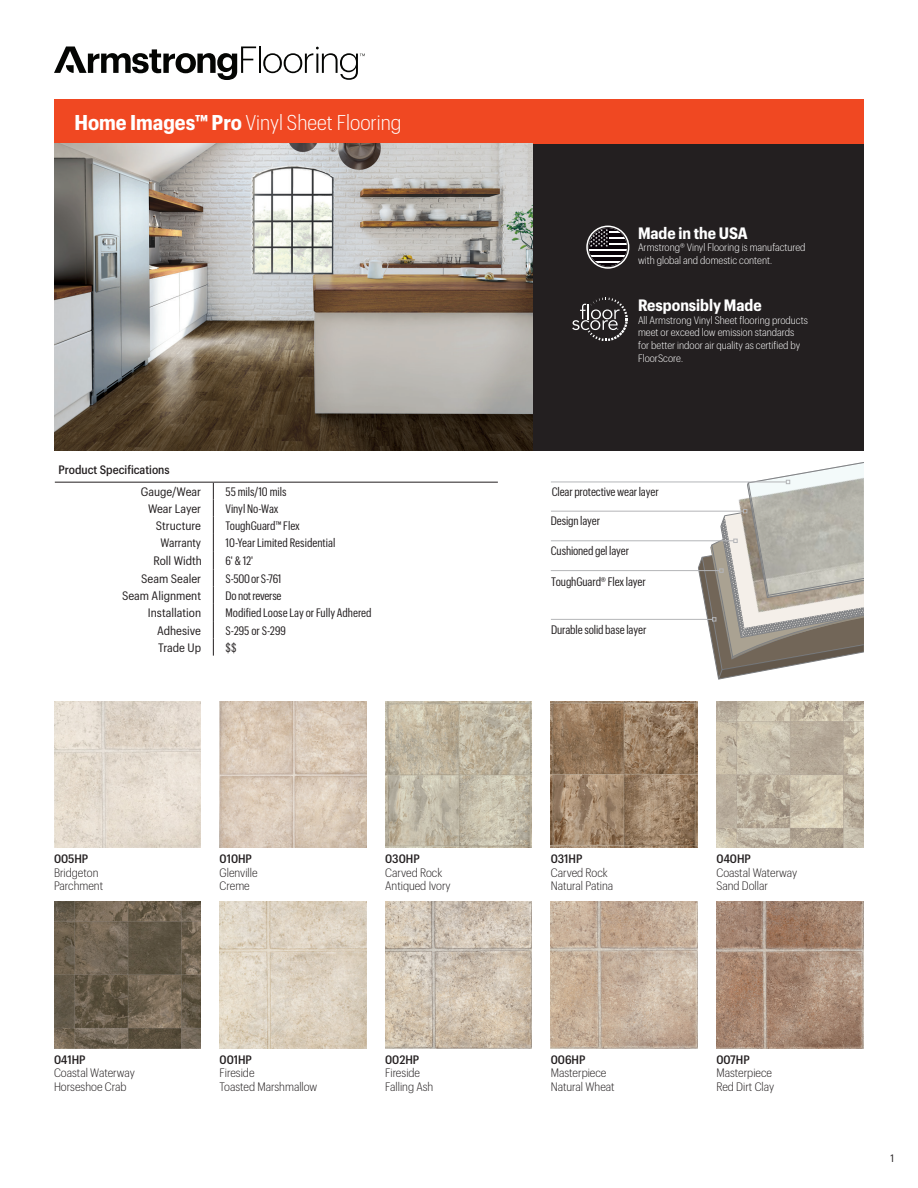
<style>
.page{position:relative;width:918px;height:1188px;background:#fff}
.page>*{position:absolute;margin:0;border:0;box-sizing:border-box;transform-origin:0 0}
.t1{font:300 21px "Graphik Compact";color:#fff}
.t2{font:700 16.2px "Graphik Compact";color:#fff}
.SKU_and_Color{font:12.15px "Graphik Cond";letter-spacing:-.01em;color:#231f20}
.t3{font:300 12px "Graphik Compact";color:#231f20}
.SKU_and_Color-2{font:12px "Graphik Cond";letter-spacing:-.01em;color:#231f20}
.t4{font:12px "Graphik Compact";color:#231f20}
.t5{font:500 12px "Graphik Compact";color:#231f20}
.t6{font:12px "Graphik Compact";color:#231f20;scale:.95 1}
.t7{font:300 10.5px/12.9px "Graphik Compact";color:#fff}
.t8{font:10.5px "Graphik Compact";color:#231f20}
.s1{font-weight:700}
</style>
<div class="page">
<hr style="left:259px;top:46px;width:2px;height:27px;background:#040503">
<svg style="left:54px;top:46px;width:202px;height:34px"></svg>
<svg style="left:263px;top:47px;width:102px;height:33px"></svg>
<hr style="left:551px;top:482px;width:235px;height:1px;background:#b4b5b8">
<hr style="left:551px;top:540px;width:183px;height:1px;background:#b4b5b8">
<hr style="left:551px;top:570px;width:169px;height:1px;background:#b4b5b8">
<hr style="left:551px;top:619px;width:162px;height:1px;background:#b4b5b8">
<div style="left:54px;top:99px;width:810px;height:45px;background:#f04822"></div>
<div style="left:485px;top:144px;width:379px;height:306px;background:#231f20"></div>
<svg style="left:213px;top:483px;width:1px;height:173px"></svg>
<hr style="left:55px;top:482px;width:158px;height:1px;background:#231f20">
<hr style="left:213px;top:482px;width:285px;height:1px;background:#231f20">
<img style="left:54px;top:701px;width:147px;height:147px">
<img style="left:220px;top:701px;width:146px;height:147px">
<img style="left:716px;top:701px;width:147px;height:147px">
<img style="left:385px;top:701px;width:147px;height:147px">
<img style="left:551px;top:701px;width:147px;height:147px">
<img style="left:54px;top:901px;width:147px;height:147px">
<img style="left:54px;top:144px;width:479px;height:306px">
<img style="left:220px;top:901px;width:146px;height:147px">
<img style="left:385px;top:901px;width:147px;height:147px">
<img style="left:551px;top:901px;width:147px;height:147px">
<img style="left:716px;top:901px;width:147px;height:147px">
<hr style="left:551px;top:511px;width:192px;height:1px;background:#b4b5b8">
<svg style="left:698px;top:450px;width:166px;height:230px"></svg>
<svg style="left:586px;top:226px;width:43px;height:43px"></svg>
<svg style="left:572px;top:298px;width:56px;height:43px"></svg>
<p class="t1" style="left:75px;top:108px;width:328px"><span class="s1">Home Images™ Pro</span> Vinyl Sheet Flooring</p>
<p class="t2" style="left:638px;top:221px;width:111px">Made in the USA</p>
<p class="t7" style="left:638px;top:240px;width:169px">Armstrong® Vinyl Flooring is manufactured with global and domestic content.</p>
<p class="t2" style="left:638px;top:293px;width:125px">Responsibly Made</p>
<p class="t7" style="left:638px;top:313px;width:171px">All Armstrong Vinyl Sheet flooring products meet or exceed low emission standards for better indoor air quality as certified by FloorScore.</p>
<p class="t5" style="left:59px;top:461px;width:113px">Product Specifications</p>
<p class="t4" style="left:141px;top:483px;width:62px">Gauge/Wear</p>
<p class="SKU_and_Color-2" style="left:226px;top:483px;width:62px">55 mils/10 mils</p>
<p class="t4" style="left:148px;top:500px;width:54px">Wear Layer</p>
<p class="SKU_and_Color-2" style="left:226px;top:500px;width:54px">Vinyl No-Wax</p>
<p class="t4" style="left:156px;top:517px;width:47px">Structure</p>
<p class="SKU_and_Color-2" style="left:226px;top:518px;width:76px">ToughGuard™ Flex</p>
<p class="t6" style="left:161px;top:534px;width:44px">Warranty</p>
<p class="SKU_and_Color-2" style="left:226px;top:535px;width:111px">10-Year Limited Residential</p>
<p class="t4" style="left:153px;top:552px;width:50px">Roll Width</p>
<p class="SKU_and_Color-2" style="left:226px;top:552px;width:29px">6' &amp; 12'</p>
<p class="t4" style="left:141px;top:570px;width:61px">Seam Sealer</p>
<p class="SKU_and_Color-2" style="left:226px;top:570px;width:57px">S-500 or S-761</p>
<p class="t4" style="left:122px;top:587px;width:81px">Seam Alignment</p>
<p class="SKU_and_Color-2" style="left:226px;top:587px;width:58px">Do not reverse</p>
<p class="t4" style="left:148px;top:604px;width:55px">Installation</p>
<p class="SKU_and_Color-2" style="left:226px;top:605px;width:147px">Modified Loose Lay or Fully Adhered</p>
<p class="t4" style="left:157px;top:622px;width:45px">Adhesive</p>
<p class="SKU_and_Color-2" style="left:226px;top:622px;width:62px">S-295 or S-299</p>
<p class="t4" style="left:158px;top:639px;width:44px">Trade Up</p>
<p class="SKU_and_Color-2" style="left:226px;top:639px;width:12px">$$</p>
<p class="SKU_and_Color-2" style="left:552px;top:484px;width:109px">Clear protective wear layer</p>
<p class="SKU_and_Color-2" style="left:551px;top:513px;width:51px">Design layer</p>
<p class="SKU_and_Color-2" style="left:551px;top:542px;width:80px">Cushioned gel layer</p>
<p class="SKU_and_Color" style="left:551px;top:573px;width:96px">ToughGuard® Flex layer</p>
<p class="SKU_and_Color" style="left:551px;top:621px;width:97px">Durable solid base layer</p>
<p class="t5" style="left:54px;top:850px;width:36px">005HP</p>
<p class="t3" style="left:54px;top:864px;width:46px">Bridgeton</p>
<p class="t3" style="left:54px;top:877px;width:51px">Parchment</p>
<p class="t5" style="left:220px;top:850px;width:34px">010HP</p>
<p class="t3" style="left:220px;top:864px;width:40px">Glenville</p>
<p class="t3" style="left:220px;top:877px;width:32px">Creme</p>
<p class="t5" style="left:385px;top:850px;width:36px">030HP</p>
<p class="t3" style="left:385px;top:864px;width:59px">Carved Rock</p>
<p class="t3" style="left:385px;top:877px;width:67px">Antiqued Ivory</p>
<p class="t5" style="left:551px;top:850px;width:33px">031HP</p>
<p class="t3" style="left:551px;top:864px;width:59px">Carved Rock</p>
<p class="t3" style="left:551px;top:877px;width:64px">Natural Patina</p>
<p class="t5" style="left:716px;top:850px;width:36px">040HP</p>
<p class="t3" style="left:716px;top:864px;width:82px">Coastal Waterway</p>
<p class="t3" style="left:716px;top:877px;width:53px">Sand Dollar</p>
<p class="t5" style="left:54px;top:1051px;width:33px">041HP</p>
<p class="t3" style="left:54px;top:1064px;width:82px">Coastal Waterway</p>
<p class="t3" style="left:54px;top:1078px;width:74px">Horseshoe Crab</p>
<p class="t5" style="left:220px;top:1051px;width:34px">001HP</p>
<p class="t3" style="left:220px;top:1064px;width:36px">Fireside</p>
<p class="t3" style="left:220px;top:1078px;width:99px">Toasted Marshmallow</p>
<p class="t5" style="left:385px;top:1051px;width:36px">002HP</p>
<p class="t3" style="left:385px;top:1064px;width:36px">Fireside</p>
<p class="t3" style="left:385px;top:1078px;width:50px">Falling Ash</p>
<p class="t5" style="left:551px;top:1051px;width:36px">006HP</p>
<p class="t3" style="left:551px;top:1064px;width:57px">Masterpiece</p>
<p class="t3" style="left:551px;top:1078px;width:65px">Natural Wheat</p>
<p class="t5" style="left:716px;top:1051px;width:35px">007HP</p>
<p class="t3" style="left:716px;top:1064px;width:57px">Masterpiece</p>
<p class="t3" style="left:716px;top:1078px;width:59px">Red Dirt Clay</p>
<p class="t8" style="left:891px;top:1151px;width:5px">1</p>
</div>
